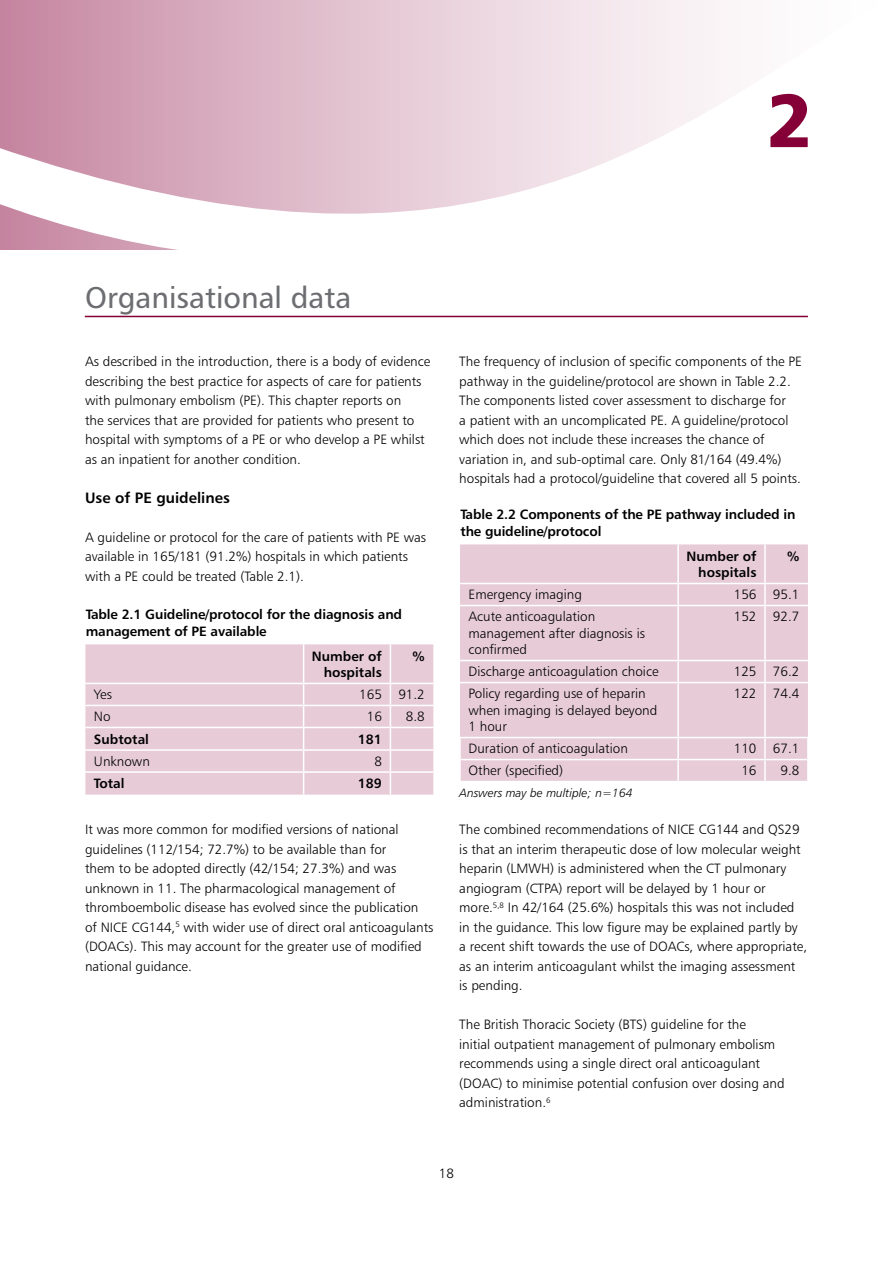
<style>
.page{position:relative;width:893px;height:1263px;background:#fff}
.page>*{position:absolute;margin:0;border:0;box-sizing:border-box;transform-origin:0 0}
.t1{font:75px "Humanist 777 BT Black B";color:#860038}
.t2{font:30px "Humanist 777 BT Roman B";color:#6d6e71}
.t3{font:15px "Humanist 777 BT Bold B";color:#000}
.t4{font:13.5px/19.5px "Humanist 777 BT Light B";color:#000}
.t5{font:13.5px/16.5px "Humanist 777 BT Bold B";letter-spacing:-.01em;color:#000}
.t6{font:12px "Humanist 777 BT Light Italic B";color:#000}
</style>
<div class="page">
<svg style="left:0;top:0;width:370px;height:250px"></svg>
<hr style="left:85px;top:316px;width:723px;height:1px;background:#860038">
<svg style="left:370px;top:0;width:357px;height:214px"></svg>
<div style="left:85px;top:644px;width:348px;height:151px;background:#e7ccd7"></div>
<hr style="left:303px;top:644px;width:1px;height:39px;background:#fff">
<svg style="left:303px;top:684px;width:1px;height:111px"></svg>
<hr style="left:390px;top:644px;width:1px;height:39px;background:#fff">
<svg style="left:390px;top:684px;width:1px;height:111px"></svg>
<hr style="left:85px;top:683px;width:219px;height:1px;background:#fff">
<hr style="left:304px;top:683px;width:86px;height:1px;background:#fff">
<hr style="left:390px;top:683px;width:43px;height:1px;background:#fff">
<hr style="left:85px;top:705px;width:219px;height:1px;background:#fff">
<hr style="left:304px;top:705px;width:86px;height:1px;background:#fff">
<hr style="left:390px;top:705px;width:43px;height:1px;background:#fff">
<hr style="left:85px;top:727px;width:219px;height:1px;background:#fff">
<hr style="left:304px;top:727px;width:86px;height:1px;background:#fff">
<hr style="left:390px;top:727px;width:43px;height:1px;background:#fff">
<hr style="left:85px;top:749px;width:219px;height:2px;background:#fff">
<hr style="left:304px;top:749px;width:86px;height:2px;background:#fff">
<hr style="left:390px;top:749px;width:43px;height:2px;background:#fff">
<hr style="left:85px;top:771px;width:219px;height:2px;background:#fff">
<hr style="left:304px;top:771px;width:86px;height:2px;background:#fff">
<hr style="left:390px;top:771px;width:43px;height:2px;background:#fff">
<div style="left:460px;top:544px;width:348px;height:237px;background:#e7ccd7"></div>
<hr style="left:677px;top:544px;width:2px;height:39px;background:#fff">
<hr style="left:677px;top:584px;width:2px;height:21px;background:#fff">
<hr style="left:677px;top:606px;width:2px;height:54px;background:#fff">
<hr style="left:677px;top:661px;width:2px;height:21px;background:#fff">
<hr style="left:677px;top:683px;width:2px;height:54px;background:#fff">
<hr style="left:764px;top:544px;width:2px;height:39px;background:#fff">
<hr style="left:764px;top:584px;width:2px;height:21px;background:#fff">
<hr style="left:764px;top:606px;width:2px;height:54px;background:#fff">
<hr style="left:764px;top:661px;width:2px;height:21px;background:#fff">
<hr style="left:764px;top:683px;width:2px;height:54px;background:#fff">
<hr style="left:460px;top:583px;width:218px;height:1px;background:#fff">
<hr style="left:678px;top:583px;width:87px;height:1px;background:#fff">
<hr style="left:765px;top:583px;width:43px;height:1px;background:#fff">
<hr style="left:460px;top:605px;width:218px;height:1px;background:#fff">
<hr style="left:678px;top:605px;width:87px;height:1px;background:#fff">
<hr style="left:765px;top:605px;width:43px;height:1px;background:#fff">
<hr style="left:460px;top:660px;width:218px;height:1px;background:#fff">
<hr style="left:678px;top:660px;width:87px;height:1px;background:#fff">
<hr style="left:765px;top:660px;width:43px;height:1px;background:#fff">
<hr style="left:460px;top:682px;width:218px;height:1px;background:#fff">
<hr style="left:678px;top:682px;width:87px;height:1px;background:#fff">
<hr style="left:765px;top:682px;width:43px;height:1px;background:#fff">
<hr style="left:459px;top:737px;width:219px;height:1px;background:#fff">
<hr style="left:678px;top:737px;width:87px;height:1px;background:#fff">
<hr style="left:677px;top:738px;width:2px;height:21px;background:#fff">
<hr style="left:765px;top:737px;width:44px;height:1px;background:#fff">
<hr style="left:764px;top:738px;width:2px;height:21px;background:#fff">
<hr style="left:461px;top:759px;width:217px;height:1px;background:#fff">
<hr style="left:678px;top:759px;width:87px;height:1px;background:#fff">
<hr style="left:677px;top:760px;width:2px;height:21px;background:#fff">
<hr style="left:765px;top:759px;width:42px;height:1px;background:#fff">
<hr style="left:764px;top:760px;width:2px;height:21px;background:#fff">
<hr style="left:459px;top:738px;width:2px;height:21px;background:#fff">
<hr style="left:807px;top:738px;width:2px;height:21px;background:#fff">
<hr style="left:459px;top:759px;width:2px;height:22px;background:#fff">
<hr style="left:807px;top:759px;width:2px;height:22px;background:#fff">
<h1 class="t1" style="left:766px;top:73px;width:48px">2</h1>
<h2 class="t2" style="left:85px;top:278px;width:268px">Organisational data</h2>
<p class="t4" style="left:85px;top:351px;width:347px">As described in the introduction, there is a body of evidence describing the best practice for aspects of care for patients with pulmonary embolism (PE). This chapter reports on<br>the services that are provided for patients who present to hospital with symptoms of a PE or who develop a PE whilst as an inpatient for another condition.</p>
<p class="t3" style="left:85px;top:488px;width:146px">Use of PE guidelines</p>
<p class="t4" style="left:85px;top:527px;width:343px">A guideline or protocol for the care of patients with PE was available in 165/181 (91.2%) hospitals in which patients with a PE could be treated (Table 2.1).</p>
<p class="t5" style="left:86px;top:606px;width:318px">Table 2.1 Guideline/protocol for the diagnosis and management of PE available</p>
<p class="t5" style="left:312px;top:647px;width:71px;text-align:right">Number of hospitals</p>
<p class="t5" style="left:413px;top:647px;width:14px">%</p>
<p class="t4" style="left:94px;top:684px;width:20px">Yes</p>
<p class="t4" style="left:359px;top:684px;width:67px">165 91.2</p>
<p class="t4" style="left:94px;top:706px;width:18px">No</p>
<p class="t4" style="left:367px;top:706px;width:17px">16</p>
<p class="t4" style="left:406px;top:706px;width:20px">8.8</p>
<p class="t5" style="left:94px;top:730px;width:57px">Subtotal</p>
<p class="t5" style="left:358px;top:730px;width:26px">181</p>
<p class="t4" style="left:94px;top:751px;width:57px">Unknown</p>
<p class="t4" style="left:374px;top:751px;width:9px">8</p>
<p class="t5" style="left:94px;top:775px;width:32px">Total</p>
<p class="t5" style="left:358px;top:775px;width:26px">189</p>
<p class="t4" style="left:85px;top:819px;width:350px">It was more common for modified versions of national guidelines (112/154; 72.7%) to be available than for<br>them to be adopted directly (42/154; 27.3%) and was unknown in 11. The pharmacological management of thromboembolic disease has evolved since the publication of NICE CG144,<sup>5</sup> with wider use of direct oral anticoagulants (DOACs). This may account for the greater use of modified national guidance.</p>
<p class="t4" style="left:459px;top:351px;width:344px">The frequency of inclusion of specific components of the PE pathway in the guideline/protocol are shown in Table 2.2.<br>The components listed cover assessment to discharge for<br>a patient with an uncomplicated PE. A guideline/protocol which does not include these increases the chance of variation in, and sub-optimal care. Only 81/164 (49.4%) hospitals had a protocol/guideline that covered all 5 points.</p>
<p class="t5" style="left:460px;top:506px;width:337px">Table 2.2 Components of the PE pathway included in the guideline/protocol</p>
<p class="t5" style="left:686px;top:547px;width:71px;text-align:right">Number of hospitals</p>
<p class="t5" style="left:787px;top:547px;width:14px">%</p>
<p class="t4" style="left:468px;top:584px;width:115px">Emergency imaging</p>
<p class="t4" style="left:734px;top:584px;width:67px">156 95.1</p>
<p class="t4" style="left:468px;top:608px;width:178px;line-height:16.5px">Acute anticoagulation management after diagnosis is confirmed</p>
<p class="t4" style="left:734px;top:606px;width:67px">152 92.7</p>
<p class="t4" style="left:468px;top:661px;width:192px">Discharge anticoagulation choice</p>
<p class="t4" style="left:734px;top:661px;width:67px">125 76.2</p>
<p class="t4" style="left:468px;top:685px;width:190px;line-height:16.5px">Policy regarding use of heparin when imaging is delayed beyond<br>1 hour</p>
<p class="t4" style="left:734px;top:683px;width:67px">122 74.4</p>
<p class="t4" style="left:468px;top:738px;width:161px">Duration of anticoagulation</p>
<p class="t4" style="left:734px;top:738px;width:67px">110 67.1</p>
<p class="t4" style="left:468px;top:760px;width:96px">Other (specified)</p>
<p class="t4" style="left:741px;top:760px;width:17px">16</p>
<p class="t4" style="left:780px;top:760px;width:20px">9.8</p>
<p class="t6" style="left:459px;top:785px;width:175px">Answers may be multiple; n=164</p>
<p class="t4" style="left:459px;top:819px;width:349px">The combined recommendations of NICE CG144 and QS29 is that an interim therapeutic dose of low molecular weight heparin (LMWH) is administered when the CT pulmonary angiogram (CTPA) report will be delayed by 1 hour or more.<sup>5,8</sup> In 42/164 (25.6%) hospitals this was not included in the guidance. This low figure may be explained partly by a recent shift towards the use of DOACs, where appropriate, as an interim anticoagulant whilst the imaging assessment<br>is pending.</p>
<p class="t4" style="left:459px;top:1014px;width:327px">The British Thoracic Society (BTS) guideline for the<br>initial outpatient management of pulmonary embolism recommends using a single direct oral anticoagulant (DOAC) to minimise potential confusion over dosing and administration.<sup>6</sup></p>
<p class="t4" style="left:439px;top:1163px;width:17px">18</p>
</div>
